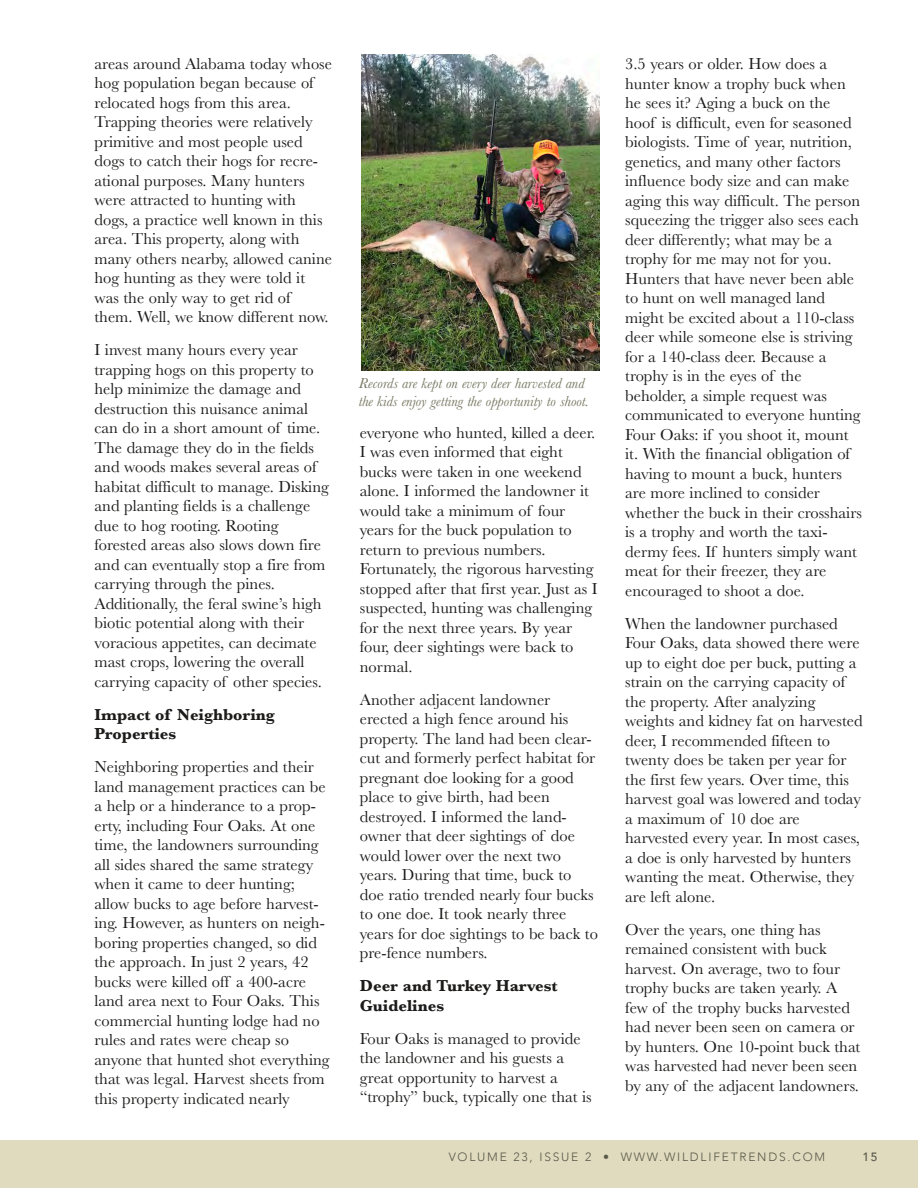
<style>
.page{position:relative;width:918px;height:1188px;background:#fff}
.page>*{position:absolute;margin:0;border:0;box-sizing:border-box;transform-origin:0 0}
.t1{font:16.5px/19.5px "Baskerville";color:#1c1b1a}
.t2{font:700 16.5px/19.5px "Baskerville";color:#1c1b1a}
.t3{font:italic 15px/18px "Baskerville";color:#767661}
.t4{font:300 12px "Avenir";letter-spacing:.15em;color:#585848}
.t5{font:500 12px "Avenir";color:#585848}
</style>
<div class="page">
<div style="left:0;top:1140px;width:918px;height:48px;background:#e0dbbf"></div>
<img style="left:362px;top:54px;width:237px;height:317px">
<p class="t1" style="left:94px;top:54px;width:239px">areas around Alabama today whose hog population began because of relocated hogs from this area.<br>Trapping theories were relatively primitive and most people used dogs to catch their hogs for recre&shy;ational purposes. Many hunters were attracted to hunting with dogs, a practice well known in this area. This property, along with many others nearby, allowed canine hog hunting as they were told it was the only way to get rid of them. Well, we know different now.</p>
<p class="t1" style="left:94px;top:341px;width:236px">I invest many hours every year trapping hogs on this property to help minimize the damage and destruction this nuisance animal can do in a short amount of time.<br>The damage they do in the fields and woods makes several areas of habitat difficult to manage. Disking and planting fields is a challenge due to hog rooting. Rooting forested areas also slows down fire and can eventually stop a fire from carrying through the pines.<br>Additionally, the feral swine’s high biotic potential along with their voracious appetites, can decimate mast crops, lowering the overall carrying capacity of other species.</p>
<p class="t2" style="left:94px;top:705px;width:182px">Impact of Neighboring<br>Properties</p>
<p class="t1" style="left:94px;top:758px;width:237px">Neighboring properties and their land management practices can be a help or a hinderance to a prop&shy;erty, including Four Oaks. At one time, the landowners surrounding all sides shared the same strategy when it came to deer hunting; allow bucks to age before harvest&shy;ing. However, as hunters on neigh&shy;boring properties changed, so did the approach. In just 2 years, 42 bucks were killed off a 400-acre land area next to Four Oaks. This commercial hunting lodge had no rules and rates were cheap so anyone that hunted shot everything that was legal. Harvest sheets from this property indicated nearly</p>
<p class="t3" style="left:359px;top:374px;width:232px">Records are kept on every deer harvested and the kids enjoy getting the opportunity to shoot.</p>
<p class="t1" style="left:360px;top:423px;width:239px">everyone who hunted, killed a deer.<br>I was even informed that eight bucks were taken in one weekend alone. I informed the landowner it would take a minimum of four years for the buck population to return to previous numbers.<br>Fortunately, the rigorous harvesting stopped after that first year. Just as I suspected, hunting was challenging for the next three years. By year four, deer sightings were back to normal.</p>
<p class="t1" style="left:360px;top:690px;width:240px">Another adjacent landowner erected a high fence around his property. The land had been clear&shy;cut and formerly perfect habitat for pregnant doe looking for a good place to give birth, had been destroyed. I informed the land&shy;owner that deer sightings of doe would lower over the next two years. During that time, buck to doe ratio trended nearly four bucks to one doe. It took nearly three years for doe sightings to be back to pre-fence numbers.</p>
<p class="t2" style="left:360px;top:976px;width:199px">Deer and Turkey Harvest<br>Guidelines</p>
<p class="t1" style="left:360px;top:1029px;width:233px">Four Oaks is managed to provide the landowner and his guests a great opportunity to harvest a “trophy” buck, typically one that is</p>
<p class="t1" style="left:625px;top:54px;width:238px">3.5 years or older. How does a hunter know a trophy buck when he sees it? Aging a buck on the hoof is difficult, even for seasoned biologists. Time of year, nutrition, genetics, and many other factors influence body size and can make aging this way difficult. The person squeezing the trigger also sees each deer differently; what may be a trophy for me may not for you.<br>Hunters that have never been able to hunt on well managed land might be excited about a 110-class deer while someone else is striving for a 140-class deer. Because a trophy is in the eyes of the beholder, a simple request was communicated to everyone hunting<br>Four Oaks: if you shoot it, mount it. With the financial obligation of having to mount a buck, hunters are more inclined to consider whether the buck in their crosshairs is a trophy and worth the taxi&shy;dermy fees. If hunters simply want meat for their freezer, they are encouraged to shoot a doe.</p>
<p class="t1" style="left:625px;top:614px;width:239px">When the landowner purchased<br>Four Oaks, data showed there were up to eight doe per buck, putting a strain on the carrying capacity of the property. After analyzing weights and kidney fat on harvested deer, I recommended fifteen to twenty does be taken per year for the first few years. Over time, this harvest goal was lowered and today a maximum of 10 doe are harvested every year. In most cases, a doe is only harvested by hunters wanting the meat. Otherwise, they are left alone.</p>
<p class="t1" style="left:625px;top:920px;width:237px">Over the years, one thing has remained consistent with buck harvest. On average, two to four trophy bucks are taken yearly. A few of the trophy bucks harvested had never been seen on camera or by hunters. One 10-point buck that was harvested had never been seen by any of the adjacent landowners.</p>
<p class="t4" style="left:449px;top:1149px;width:378px">VOLUME 23, ISSUE 2 • WWW.WILDLIFETRENDS.COM</p>
<p class="t5" style="left:862px;top:1146px;width:17px">15</p>
</div>
